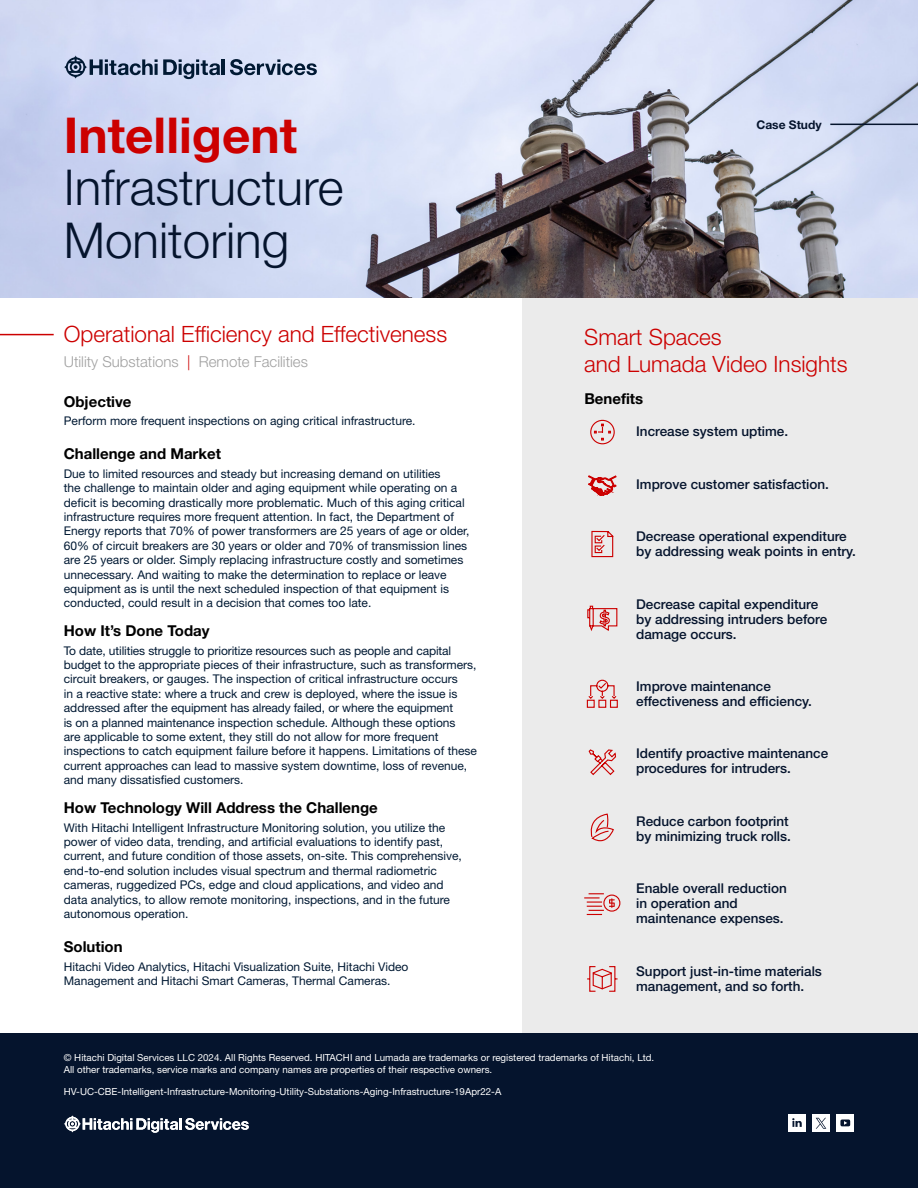
<style>
.page{position:relative;width:918px;height:1188px;background:#fff}
.page>*{position:absolute;margin:0;border:0;box-sizing:border-box;transform-origin:0 0}
.t1{font:300 49.5px/52.5px "Helvetica Neue LT Pro";color:#05142d}
.t2{font:700 49.5px "Helvetica Neue LT Pro";color:#c00}
.t3{font:300 22.5px/27px "Helvetica Neue LT Pro";color:#c00}
.t4{font:700 15px "Helvetica Neue LT Pro";color:#000}
.t5{font:300 15px "Helvetica Neue LT Pro";color:#a0a0a0}
.t6{font:500 13.5px/15px "Helvetica Neue LT Pro";color:#05142d}
.t7{font:12px/14.4px "Helvetica Neue LT Pro";color:#001933}
.t8{font:700 12px "Helvetica Neue LT Pro";color:#05142d}
.t9{font:9.75px/12px "Helvetica Neue LT Pro";color:#fff}
.s1{color:#c00}
</style>
<div class="page">
<div style="left:522px;top:298px;width:396px;height:744px;background:#ebebeb"></div>
<div style="left:0;top:1033px;width:918px;height:155px;background:#05142d"></div>
<div style="left:788px;top:1114px;width:18px;height:18px;background:#fff"></div>
<svg style="left:792px;top:1118px;width:10px;height:9px"></svg>
<div style="left:836px;top:1114px;width:18px;height:18px;background:#fff"></div>
<svg style="left:840px;top:1120px;width:10px;height:6px"></svg>
<div style="left:812px;top:1114px;width:18px;height:18px;background:#fff"></div>
<svg style="left:816px;top:1118px;width:10px;height:11px"></svg>
<img style="left:0;top:0;width:918px;height:298px">
<svg style="left:64px;top:1115px;width:185px;height:18px"></svg>
<hr style="left:830px;top:124px;width:88px;height:1px;background:#05142d">
<hr style="left:0;top:334px;width:54px;height:1px;background:#c00">
<svg style="left:64px;top:55px;width:156px;height:24px;background:#8f9db8"></svg>
<hr style="left:222px;top:59px;width:3px;height:16px;background:#001933">
<svg style="left:230px;top:59px;width:87px;height:16px"></svg>
<svg style="left:591px;top:530px;width:23px;height:28px"></svg>
<svg style="left:594px;top:424px;width:17px;height:17px"></svg>
<div style="left:590px;top:420px;width:25px;height:24px;border:1px solid #c00;border-radius:50%"></div>
<svg style="left:588px;top:475px;width:29px;height:21px"></svg>
<svg style="left:587px;top:605px;width:31px;height:26px"></svg>
<svg style="left:588px;top:749px;width:28px;height:27px"></svg>
<svg style="left:590px;top:813px;width:24px;height:29px"></svg>
<svg style="left:584px;top:893px;width:37px;height:23px"></svg>
<svg style="left:587px;top:966px;width:31px;height:26px"></svg>
<svg style="left:586px;top:679px;width:32px;height:29px"></svg>
<h1 class="t2" style="left:64px;top:104px;width:235px">Intelligent</h1>
<h1 class="t1" style="left:64px;top:160px;width:281px">Infrastructure<br>Monitoring</h1>
<h2 class="t3" style="left:64px;top:320px;width:385px">Operational Efficiency and Effectiveness</h2>
<p class="t5" style="left:64px;top:353px;width:246px">Utility Substations <span class="s1">|</span> Remote Facilities</p>
<p class="t4" style="left:64px;top:393px;width:69px">Objective</p>
<p class="t7" style="left:64px;top:413px;width:353px">Perform more frequent inspections on aging critical infrastructure.</p>
<p class="t4" style="left:64px;top:445px;width:159px">Challenge and Market</p>
<p class="t7" style="left:64px;top:466px;width:407px">Due to limited resources and steady but increasing demand on utilities<br>the challenge to maintain older and aging equipment while operating on a deficit is becoming drastically more problematic. Much of this aging critical infrastructure requires more frequent attention. In fact, the Department of Energy reports that 70% of power transformers are 25 years of age or older, 60% of circuit breakers are 30 years or older and 70% of transmission lines are 25 years or older. Simply replacing infrastructure costly and sometimes unnecessary. And waiting to make the determination to replace or leave equipment as is until the next scheduled inspection of that equipment is conducted, could result in a decision that comes too late.</p>
<p class="t4" style="left:64px;top:621px;width:147px">How It’s Done Today</p>
<p class="t7" style="left:64px;top:643px;width:415px">To date, utilities struggle to prioritize resources such as people and capital budget to the appropriate pieces of their infrastructure, such as transformers, circuit breakers, or gauges. The inspection of critical infrastructure occurs<br>in a reactive state: where a truck and crew is deployed, where the issue is addressed after the equipment has already failed, or where the equipment<br>is on a planned maintenance inspection schedule. Although these options<br>are applicable to some extent, they still do not allow for more frequent inspections to catch equipment failure before it happens. Limitations of these current approaches can lead to massive system downtime, loss of revenue, and many dissatisfied customers.</p>
<p class="t4" style="left:64px;top:798px;width:316px">How Technology Will Address the Challenge</p>
<p class="t7" style="left:64px;top:820px;width:400px">With Hitachi Intelligent Infrastructure Monitoring solution, you utilize the power of video data, trending, and artificial evaluations to identify past, current, and future condition of those assets, on-site. This comprehensive, end-to-end solution includes visual spectrum and thermal radiometric cameras, ruggedized PCs, edge and cloud applications, and video and data analytics, to allow remote monitoring, inspections, and in the future autonomous operation.</p>
<p class="t4" style="left:64px;top:937px;width:60px">Solution</p>
<p class="t7" style="left:64px;top:959px;width:346px">Hitachi Video Analytics, Hitachi Visualization Suite, Hitachi Video<br>Management and Hitachi Smart Cameras, Thermal Cameras.</p>
<p class="t8" style="left:757px;top:117px;width:67px">Case Study</p>
<h2 class="t3" style="left:584px;top:323px;width:265px">Smart Spaces<br>and Lumada Video Insights</h2>
<p class="t4" style="left:584px;top:390px;width:60px">Benefits</p>
<p class="t6" style="left:636px;top:424px;width:154px">Increase system uptime.</p>
<p class="t6" style="left:636px;top:476px;width:194px">Improve customer satisfaction.</p>
<p class="t6" style="left:636px;top:529px;width:221px">Decrease operational expenditure by addressing weak points in entry.</p>
<p class="t6" style="left:636px;top:596px;width:193px">Decrease capital expenditure by addressing intruders before damage occurs.</p>
<p class="t6" style="left:636px;top:679px;width:177px">Improve maintenance effectiveness and efficiency.</p>
<p class="t6" style="left:636px;top:746px;width:194px">Identify proactive maintenance procedures for intruders.</p>
<p class="t6" style="left:636px;top:813px;width:156px">Reduce carbon footprint by minimizing truck rolls.</p>
<p class="t6" style="left:636px;top:881px;width:152px">Enable overall reduction in operation and maintenance expenses.</p>
<p class="t6" style="left:636px;top:963px;width:187px">Support just-in-time materials management, and so forth.</p>
<p class="t9" style="left:64px;top:1051px;width:592px">© Hitachi Digital Services LLC 2024. All Rights Reserved. HITACHI and Lumada are trademarks or registered trademarks of Hitachi, Ltd.<br>All other trademarks, service marks and company names are properties of their respective owners.</p>
<p class="t9" style="left:64px;top:1085px;width:439px">HV-UC-CBE-Intelligent-Infrastructure-Monitoring-Utility-Substations-Aging-Infrastructure-19Apr22-A</p>
</div>
